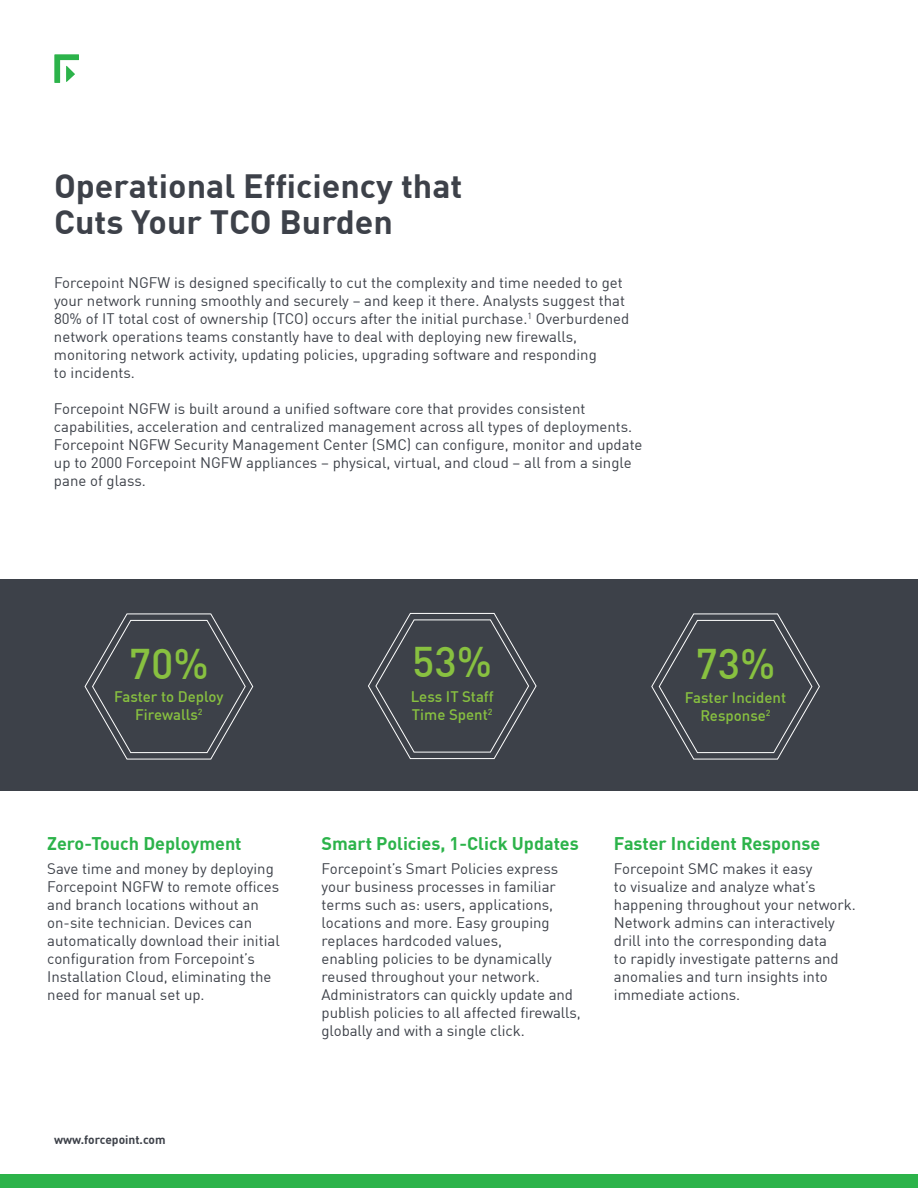
<style>
.page{position:relative;width:918px;height:1188px;background:#fff}
.page>*{position:absolute;margin:0;border:0;box-sizing:border-box;transform-origin:0 0}
.t1{font:500 42px "DIN Offc Pro";color:#88c140}
.t2{font:700 33px/36px "DIN Offc Pro";color:#3d4149}
.t3{font:700 18px "DIN Offc Pro";color:#2cb34a}
.t4{font:15px/18px "DIN Offc Pro";color:#3d4149}
.t5{font:500 15px/18px "DIN Offc Pro";color:#88c140;text-align:center}
.t6{font:700 12px "DIN Offc Pro";color:#3d4149}
</style>
<div class="page">
<div style="left:0;top:1174px;width:918px;height:14px;background:#2cb34a"></div>
<div style="left:0;top:579px;width:918px;height:212px;background:#3d4149"></div>
<svg style="left:55px;top:55px;width:24px;height:28px"></svg>
<svg style="left:84px;top:613px;width:170px;height:147px"></svg>
<svg style="left:368px;top:612px;width:169px;height:148px"></svg>
<svg style="left:651px;top:613px;width:169px;height:147px"></svg>
<h2 class="t2" style="left:54px;top:164px;width:410px">Operational Efficiency that<br>Cuts Your TCO Burden</h2>
<p class="t4" style="left:54px;top:272px;width:577px">Forcepoint NGFW is designed specifically to cut the complexity and time needed to get your network running smoothly and securely – and keep it there. Analysts suggest that 80% of IT total cost of ownership (TCO) occurs after the initial purchase.<sup>1</sup> Overburdened network operations teams constantly have to deal with deploying new firewalls, monitoring network activity, updating policies, upgrading software and responding<br>to incidents.</p>
<p class="t4" style="left:54px;top:398px;width:590px">Forcepoint NGFW is built around a unified software core that provides consistent capabilities, acceleration and centralized management across all types of deployments.<br>Forcepoint NGFW Security Management Center (SMC) can configure, monitor and update up to 2000 Forcepoint NGFW appliances – physical, virtual, and cloud – all from a single pane of glass.</p>
<h1 class="t1" style="left:129px;top:631px;width:82px">70%</h1>
<p class="t5" style="left:114px;top:686px;width:111px">Faster to Deploy<br>Firewalls<sup>2</sup></p>
<h1 class="t1" style="left:412px;top:629px;width:82px">53%</h1>
<p class="t5" style="left:411px;top:686px;width:85px;text-align:left">Less IT Staff<br>Time Spent<sup>2</sup></p>
<h1 class="t1" style="left:696px;top:631px;width:82px">73%</h1>
<p class="t5" style="left:685px;top:687px;width:103px">Faster Incident<br>Response<sup>2</sup></p>
<p class="t3" style="left:47px;top:828px;width:196px">Zero-Touch Deployment</p>
<p class="t4" style="left:47px;top:858px;width:234px">Save time and money by deploying Forcepoint NGFW to remote offices and branch locations without an on-site technician. Devices can automatically download their initial configuration from Forcepoint’s Installation Cloud, eliminating the need for manual set up.</p>
<p class="t6" style="left:54px;top:1130px;width:113px">www.forcepoint.com</p>
<p class="t3" style="left:322px;top:828px;width:259px">Smart Policies, 1-Click Updates</p>
<p class="t4" style="left:322px;top:858px;width:261px">Forcepoint’s Smart Policies express your business processes in familiar terms such as: users, applications, locations and more. Easy grouping replaces hardcoded values,<br>enabling policies to be dynamically reused throughout your network.<br>Administrators can quickly update and publish policies to all affected firewalls, globally and with a single click.</p>
<p class="t3" style="left:614px;top:828px;width:208px">Faster Incident Response</p>
<p class="t4" style="left:614px;top:858px;width:243px">Forcepoint SMC makes it easy<br>to visualize and analyze what’s happening throughout your network.<br>Network admins can interactively drill into the corresponding data<br>to rapidly investigate patterns and anomalies and turn insights into immediate actions.</p>
</div>
